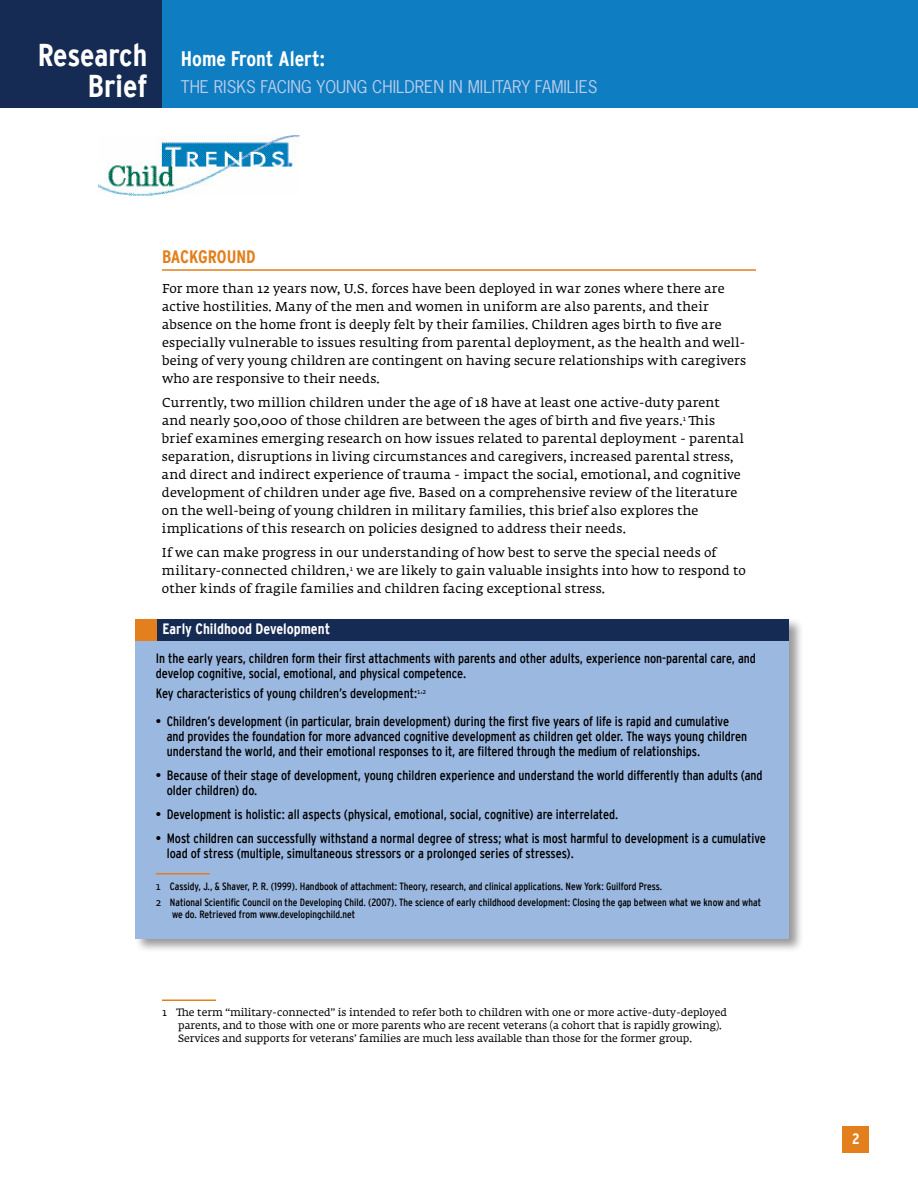
<style>
.page{position:relative;width:918px;height:1188px;background:#fff}
.page>*{position:absolute;margin:0;border:0;box-sizing:border-box;transform-origin:0 0}
.t1{font:700 condensed 31.5px/31.5px "Interstate";letter-spacing:-.005em;color:#fff;text-align:right}
.t2{font:700 condensed 21px "Interstate";color:#fff}
.t3{font:700 condensed 18px "Interstate";color:#e37f1c}
.t4{font:16.5px "News Gothic Std";color:#baccea}
.t5{font:700 condensed 15px "Interstate";color:#fff}
.t6{font:condensed 13.5px/15px "Interstate";color:#000}
.t7{font:12.75px/18px "Fedra Serif A Std";letter-spacing:.015em;color:#000}
.t8{font:condensed 10.5px/15.8px "Interstate";color:#000}
.t9{font:10.5px/12.8px "Fedra Serif A Std";color:#000}
.s1{font-family:"Fedra Serif A Std";font-stretch:normal}
</style>
<div class="page">
<div style="left:0;top:0;width:918px;height:108px;background:#0e7dc2"></div>
<img style="left:98px;top:136px;width:202px;height:60px">
<div style="left:842px;top:1126px;width:27px;height:27px;background:#e37f1c"></div>
<div style="left:0;top:0;width:162px;height:108px;background:#162b53"></div>
<hr style="left:162px;top:269px;width:594px;height:2px;background:#e37f1c">
<hr style="left:162px;top:1000px;width:54px;height:1px;background:#e37f1c">
<div style="left:134px;top:617px;width:670px;height:336px;background:#000;opacity:.4"></div>
<div style="left:136px;top:619px;width:653px;height:320px;background:#9bb8e0"></div>
<hr style="left:156px;top:873px;width:54px;height:2px;background:#e37f1c">
<div style="left:136px;top:619px;width:653px;height:21px;background:#162b53"></div>
<div style="left:136px;top:619px;width:21px;height:21px;background:#e37f1c"></div>
<h1 class="t1" style="left:38px;top:39px;width:111px">Research<br>Brief</h1>
<h2 class="t2" style="left:181px;top:47px;width:145px">Home Front Alert:</h2>
<p class="t4" style="left:181px;top:76px;width:418px">THE RISKS FACING YOUNG CHILDREN IN MILITARY FAMILIES</p>
<h3 class="t3" style="left:162px;top:246px;width:95px">Background</h3>
<p class="t7" style="left:162px;top:280px;width:586px">For more than 12 years now, U.S. forces have been deployed in war zones where there are active hostilities. Many of the men and women in uniform are also parents, and their absence on the home front is deeply felt by their families. Children ages birth to five are especially vulnerable to issues resulting from parental deployment, as the health and well&shy;being of very young children are contingent on having secure relationships with caregivers who are responsive to their needs.</p>
<p class="t7" style="left:162px;top:394px;width:583px">Currently, two million children under the age of 18 have at least one active-duty parent and nearly 500,000 of those children are between the ages of birth and five years.<sup>1</sup> This brief examines emerging research on how issues related to parental deployment - parental separation, disruptions in living circumstances and caregivers, increased parental stress, and direct and indirect experience of trauma - impact the social, emotional, and cognitive development of children under age five. Based on a comprehensive review of the literature on the well-being of young children in military families, this brief also explores the implications of this research on policies designed to address their needs.</p>
<p class="t7" style="left:162px;top:544px;width:585px">If we can make progress in our understanding of how best to serve the special needs of military-connected children,<sup>1</sup> we are likely to gain valuable insights into how to respond to other kinds of fragile families and children facing exceptional stress.</p>
<p class="t5" style="left:163px;top:620px;width:169px">Early Childhood Development</p>
<p class="t6" style="left:156px;top:651px;width:602px">In the early years, children form their first attachments with parents and other adults, experience non-parental care, and develop cognitive, social, emotional, and physical competence.</p>
<p class="t6" style="left:156px;top:686px;width:272px">Key characteristics of young children’s development:<sup>1</sup><sup>,</sup><sup>2</sup></p>
<p class="t6" style="left:167px;top:714px;width:582px;text-indent:-11px">• Children’s development (in particular, brain development) during the first five years of life is rapid and cumulative and provides the foundation for more advanced cognitive development as children get older. The ways young children understand the world, and their emotional responses to it, are filtered through the medium of relationships.</p>
<p class="t6" style="left:167px;top:768px;width:597px;text-indent:-11px">• Because of their stage of development, young children experience and understand the world differently than adults (and older children) do.</p>
<p class="t6" style="left:156px;top:807px;width:464px">• Development is holistic: all aspects (physical, emotional, social, cognitive) are interrelated.</p>
<p class="t6" style="left:167px;top:831px;width:601px;text-indent:-11px">• Most children can successfully withstand a normal degree of stress; what is most harmful to development is a cumulative load of stress (multiple, simultaneous stressors or a prolonged series of stresses).</p>
<p class="t8" style="left:156px;top:878px;width:607px"><span class="s1">1</span> Cassidy, J., &amp; Shaver, P. R. (1999). Handbook of attachment: Theory, research, and clinical applications. New York: Guilford Press.<br><span class="s1">2</span> National Scientific Council on the Developing Child. (2007). The science of early childhood development: Closing the gap between what we know and what</p>
<p class="t8" style="left:172px;top:907px;width:185px">we do. Retrieved from www.developingchild.net</p>
<p class="t9" style="left:178px;top:1007px;width:550px;text-indent:-16px">1 The term “military-connected” is intended to refer both to children with one or more active-duty-deployed parents, and to those with one or more parents who are recent veterans (a cohort that is rapidly growing).<br>Services and supports for veterans’ families are much less available than those for the former group.</p>
<p class="t5" style="left:852px;top:1131px;width:9px">2</p>
</div>
